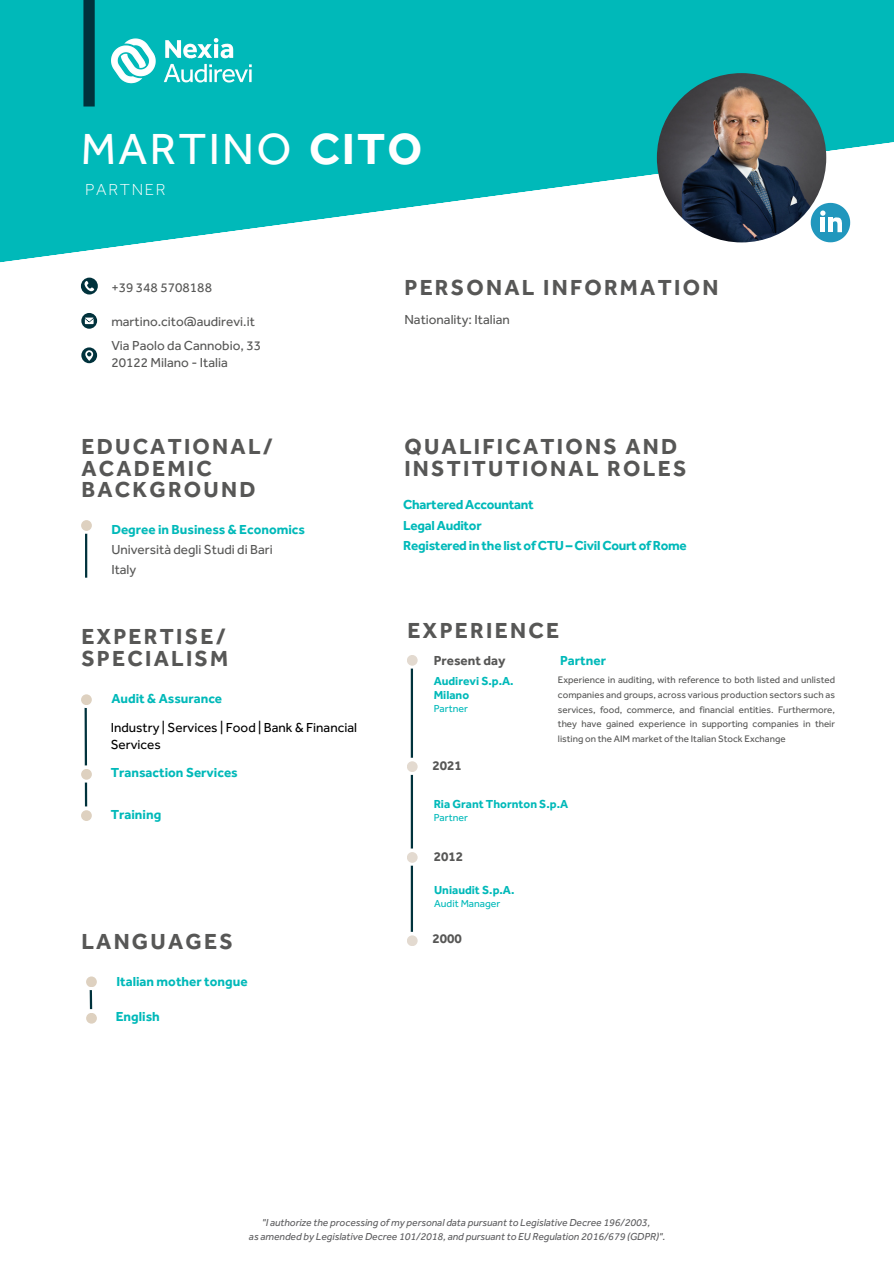
<style>
.page{position:relative;width:894px;height:1264px;background:#fff}
.page>*{position:absolute;margin:0;border:0;box-sizing:border-box;transform-origin:0 0}
.t1{font:45px "Effra";letter-spacing:.05em;color:#fff}
.t2{font:700 22.5px/21.5px "Effra";letter-spacing:.1em;color:#575756}
.t3{font:300 16.5px "Effra";letter-spacing:.1em;color:#fff}
.t4{font:13.5px "Effra";color:#575756}
.t5{font:700 13.5px "Effra";color:#00b9b9}
.t6{font:700 13.5px "Effra";letter-spacing:-.02em;color:#00b9b9}
.t7{font:13.5px/17px "Effra";color:#000}
.t8{font:700 13.5px "Effra";color:#575756}
.t9{font:700 12px/14px "Effra";color:#00b9b9}
.t10{font:italic 10.5px "Effra";color:#5c5c5e}
.t11{font:10.5px "Effra";color:#00b9b9}
.t12{font:9.75px/14.7px "Effra";color:#575756;text-align:justify}
.s1{font-weight:700}
</style>
<div class="page">
<svg style="left:0;top:0;width:893px;height:263px;fill:#00b9b9"></svg>
<img style="left:656px;top:73px;width:170px;height:169px;border-radius:50%">
<div style="left:83px;top:0;width:12px;height:106px;background:#00323c"></div>
<svg style="left:81px;top:313px;width:16px;height:16px"></svg>
<svg style="left:85px;top:317px;width:9px;height:7px"></svg>
<svg style="left:81px;top:347px;width:16px;height:16px"></svg>
<svg style="left:85px;top:350px;width:8px;height:11px"></svg>
<svg style="left:81px;top:277px;width:17px;height:17px"></svg>
<svg style="left:84px;top:280px;width:10px;height:11px"></svg>
<hr style="left:85px;top:527px;width:2px;height:50px;background:#00323c">
<div style="left:77px;top:516px;width:18px;height:18px;background:#fff;border-radius:50%"></div>
<div style="left:81px;top:520px;width:11px;height:11px;background:#ded1c0;border-radius:50%"></div>
<hr style="left:84px;top:695px;width:3px;height:111px;background:#00323c">
<div style="left:77px;top:690px;width:18px;height:18px;background:#fff;border-radius:50%"></div>
<div style="left:81px;top:694px;width:11px;height:11px;background:#ded1c0;border-radius:50%"></div>
<div style="left:77px;top:765px;width:18px;height:17px;background:#fff;border-radius:50%"></div>
<div style="left:81px;top:769px;width:11px;height:10px;background:#ded1c0;border-radius:50%"></div>
<div style="left:81px;top:810px;width:11px;height:11px;background:#ded1c0;border-radius:50%"></div>
<hr style="left:410px;top:661px;width:3px;height:279px;background:#00323c">
<div style="left:403px;top:651px;width:17px;height:17px;background:#fff;border-radius:50%"></div>
<div style="left:407px;top:655px;width:10px;height:10px;background:#e3dad0;border-radius:50%"></div>
<div style="left:403px;top:757px;width:17px;height:18px;background:#fff;border-radius:50%"></div>
<div style="left:407px;top:761px;width:10px;height:11px;background:#e3dad0;border-radius:50%"></div>
<div style="left:403px;top:848px;width:17px;height:17px;background:#fff;border-radius:50%"></div>
<div style="left:407px;top:852px;width:10px;height:10px;background:#e3dad0;border-radius:50%"></div>
<div style="left:403px;top:931px;width:17px;height:18px;background:#fff;border-radius:50%"></div>
<div style="left:407px;top:935px;width:10px;height:11px;background:#e3dad0;border-radius:50%"></div>
<hr style="left:89px;top:977px;width:3px;height:32px;background:#00323c">
<div style="left:82px;top:972px;width:18px;height:18px;background:#fff;border-radius:50%"></div>
<div style="left:86px;top:976px;width:11px;height:11px;background:#ded1c0;border-radius:50%"></div>
<div style="left:86px;top:1012px;width:11px;height:11px;background:#ded1c0;border-radius:50%"></div>
<img style="left:111px;top:38px;width:141px;height:62px">
<svg style="left:810px;top:203px;width:39px;height:39px"></svg>
<p class="t1" style="left:81px;top:121px;width:343px">MARTINO <span class="s1">CITO</span></p>
<p class="t3" style="left:85px;top:179px;width:82px">PARTNER</p>
<p class="t4" style="left:111px;top:279px;width:102px">+39 348 5708188</p>
<p class="t4" style="left:111px;top:313px;width:145px">martino.cito@audirevi.it</p>
<p class="t4" style="left:111px;top:337px;width:151px">Via Paolo da Cannobio, 33</p>
<p class="t4" style="left:111px;top:354px;width:118px">20122 Milano - Italia</p>
<p class="t2" style="left:81px;top:435px;width:193px">EDUCATIONAL/</p>
<p class="t2" style="left:81px;top:457px;width:176px">ACADEMIC<br>BACKGROUND</p>
<p class="t2" style="left:404px;top:276px;width:315px">PERSONAL INFORMATION</p>
<p class="t4" style="left:404px;top:311px;width:107px">Nationality: Italian</p>
<p class="t2" style="left:404px;top:435px;width:283px">QUALIFICATIONS AND<br>INSTITUTIONAL ROLES</p>
<p class="t6" style="left:403px;top:496px;width:132px">Chartered Accountant</p>
<p class="t6" style="left:403px;top:517px;width:80px">Legal Auditor</p>
<p class="t5" style="left:111px;top:520px;width:195px">Degree in Business &amp; Economics</p>
<p class="t4" style="left:111px;top:541px;width:163px">Università degli Studi di Bari</p>
<p class="t6" style="left:403px;top:537px;width:285px">Registered in the list of CTU – Civil Court of Rome</p>
<p class="t4" style="left:111px;top:561px;width:26px">Italy</p>
<p class="t2" style="left:81px;top:625px;width:146px">EXPERTISE/</p>
<p class="t2" style="left:81px;top:647px;width:148px">SPECIALISM</p>
<p class="t5" style="left:111px;top:690px;width:112px">Audit &amp; Assurance</p>
<p class="t7" style="left:111px;top:718px;width:248px">Industry | Services | Food | Bank &amp; Financial<br>Services</p>
<p class="t5" style="left:111px;top:764px;width:128px">Transaction Services</p>
<p class="t5" style="left:111px;top:806px;width:52px">Training</p>
<p class="t2" style="left:81px;top:930px;width:153px">LANGUAGES</p>
<p class="t5" style="left:116px;top:972px;width:133px">Italian mother tongue</p>
<p class="t5" style="left:116px;top:1008px;width:46px">English</p>
<p class="t2" style="left:407px;top:619px;width:153px">EXPERIENCE</p>
<p class="t8" style="left:433px;top:652px;width:73px">Present day</p>
<p class="t11" style="left:433px;top:701px;width:36px">Partner</p>
<p class="t5" style="left:560px;top:652px;width:47px">Partner</p>
<p class="t9" style="left:433px;top:673px;width:81px">Audirevi S.p.A.<br>Milano</p>
<p class="t12" style="left:557px;top:672px;width:278px">Experience in auditing, with reference to both listed and unlisted companies and groups, across various production sectors such as services, food, commerce, and financial entities. Furthermore, they have gained experience in supporting companies in their listing on the AIM market of the Italian Stock Exchange</p>
<p class="t8" style="left:432px;top:757px;width:31px">2021</p>
<p class="t9" style="left:433px;top:797px;width:136px">Ria Grant Thornton S.p.A</p>
<p class="t11" style="left:433px;top:811px;width:36px">Partner</p>
<p class="t8" style="left:433px;top:848px;width:31px">2012</p>
<p class="t9" style="left:434px;top:882px;width:82px">Uniaudit S.p.A.</p>
<p class="t11" style="left:434px;top:896px;width:68px">Audit Manager</p>
<p class="t8" style="left:432px;top:930px;width:31px">2000</p>
<p class="t10" style="left:262px;top:1215px;width:389px">"I authorize the processing of my personal data pursuant to Legislative Decree 196/2003,</p>
<p class="t10" style="left:249px;top:1229px;width:417px">as amended by Legislative Decree 101/2018, and pursuant to EU Regulation 2016/679 (GDPR)".</p>
</div>
